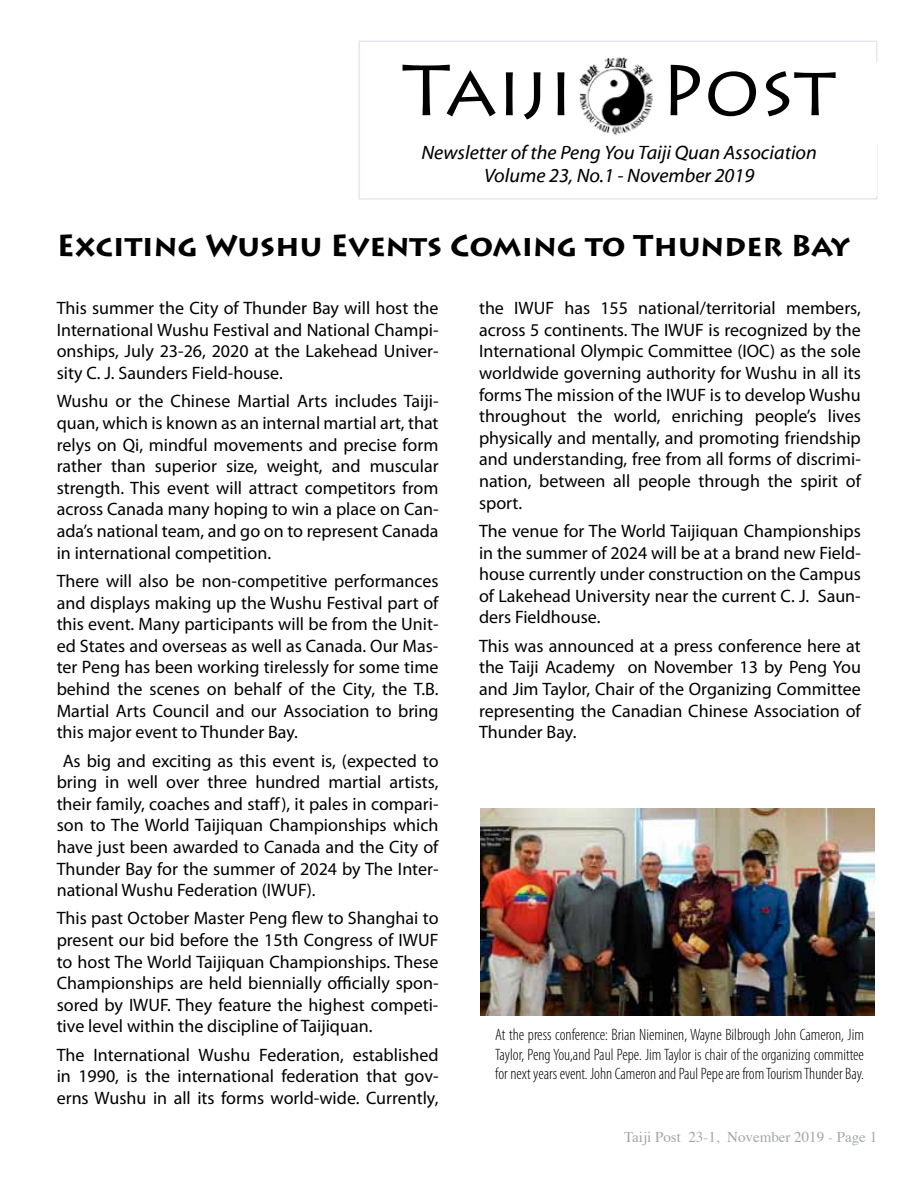
<style>
.page{position:relative;width:918px;height:1188px;background:#fff}
.page>*{position:absolute;margin:0;border:0;box-sizing:border-box;transform-origin:0 0}
.t1{font:72px "Lithos Pro";color:#000}
.t2{font:700 30px "Lithos Pro";color:#000}
.t3{font:italic 19.5px/23.4px "Myriad Web Pro";color:#000;text-align:center}
.t4{font:18px/21.6px "Myriad Pro";color:#000;text-align:justify}
.t5{font:300 condensed 16.5px/19.8px "Myriad Pro";color:#000;text-align:justify}
.t6{font:15px "Times";color:#a3a5a8}
.s1{color:#a5a7aa}
</style>
<div class="page">
<svg style="left:358px;top:40px;width:520px;height:160px"></svg>
<div style="left:360px;top:63px;width:518px;height:81px;background:#fff"></div>
<div style="left:361px;top:144px;width:516px;height:52px;background:#fff"></div>
<img style="left:577px;top:54px;width:78px;height:80px">
<img style="left:481px;top:809px;width:394px;height:207px">
<h1 class="t1" style="left:403px;top:49px;width:434px">Taiji Post</h1>
<p class="t3" style="left:421px;top:141px;width:397px">Newsletter of the Peng You Taiji Quan Association<br>Volume 23, No.1 - November 2019</p>
<h2 class="t2" style="left:57px;top:228px;width:794px">Exciting Wushu Events Coming to Thunder Bay</h2>
<p class="t4" style="left:57px;top:297px;width:383px">This summer the City of Thunder Bay will host the International Wushu Festival and National Champi&shy;onships, July 23-26, 2020 at the Lakehead Univer&shy;sity C. J. Saunders Field-house.</p>
<p class="t4" style="left:57px;top:390px;width:383px">Wushu or the Chinese Martial Arts includes Taiji&shy;quan, which is known as an internal martial art, that relys on Qi, mindful movements and precise form rather than superior size, weight, and muscular strength. This event will attract competitors from across Canada many hoping to win a place on Can&shy;ada’s national team, and go on to represent Canada in international competition.</p>
<p class="t4" style="left:57px;top:570px;width:383px">There will also be non-competitive performances and displays making up the Wushu Festival part of this event. Many participants will be from the Unit&shy;ed States and overseas as well as Canada. Our Mas&shy;ter Peng has been working tirelessly for some time behind the scenes on behalf of the City, the T.B.<br>Martial Arts Council and our Association to bring this major event to Thunder Bay.</p>
<p class="t4" style="left:57px;top:749px;width:383px;text-indent:6px">As big and exciting as this event is, (expected to bring in well over three hundred martial artists, their family, coaches and staff), it pales in compari&shy;son to The World Taijiquan Championships which have just been awarded to Canada and the City of Thunder Bay for the summer of 2024 by The Inter&shy;national Wushu Federation (IWUF).</p>
<p class="t4" style="left:57px;top:907px;width:383px">This past October Master Peng flew to Shanghai to present our bid before the 15th Congress of IWUF to host The World Taijiquan Championships. These Championships are held biennially officially spon&shy;sored by IWUF. They feature the highest competi&shy;tive level within the discipline of Taijiquan.</p>
<p class="t4" style="left:57px;top:1044px;width:383px">The International Wushu Federation, established in 1990, is the international federation that gov&shy;erns Wushu in all its forms world-wide. Currently,</p>
<p class="t4" style="left:479px;top:297px;width:383px">the IWUF has 155 national/territorial members, across 5 continents. The IWUF is recognized by the International Olympic Committee (IOC) as the sole worldwide governing authority for Wushu in all its forms The mission of the IWUF is to develop Wushu throughout the world, enriching people’s lives physically and mentally, and promoting friendship and understanding, free from all forms of discrimi&shy;nation, between all people through the spirit of sport.</p>
<p class="t4" style="left:479px;top:520px;width:383px">The venue for The World Taijiquan Championships in the summer of 2024 will be at a brand new Field&shy;house currently under construction on the Campus of Lakehead University near the current C. J. Saun&shy;ders Fieldhouse.</p>
<p class="t4" style="left:479px;top:635px;width:383px">This was announced at a press conference here at the Taiji Academy on November 13 by Peng You and Jim Taylor, Chair of the Organizing Committee representing the Canadian Chinese Association of Thunder Bay.</p>
<p class="t5" style="left:495px;top:1024px;width:370px">At the press conference: Brian Nieminen, Wayne Bilbrough John Cameron, Jim Taylor, Peng You,and Paul Pepe. Jim Taylor is chair of the organizing committee for next years event. John Cameron and Paul Pepe are from Tourism Thunder Bay.</p>
<p class="t6" style="left:624px;top:1123px;width:255px">Taiji Post 23-1, November 2019 <span class="s1">- Page 1</span></p>
</div>
